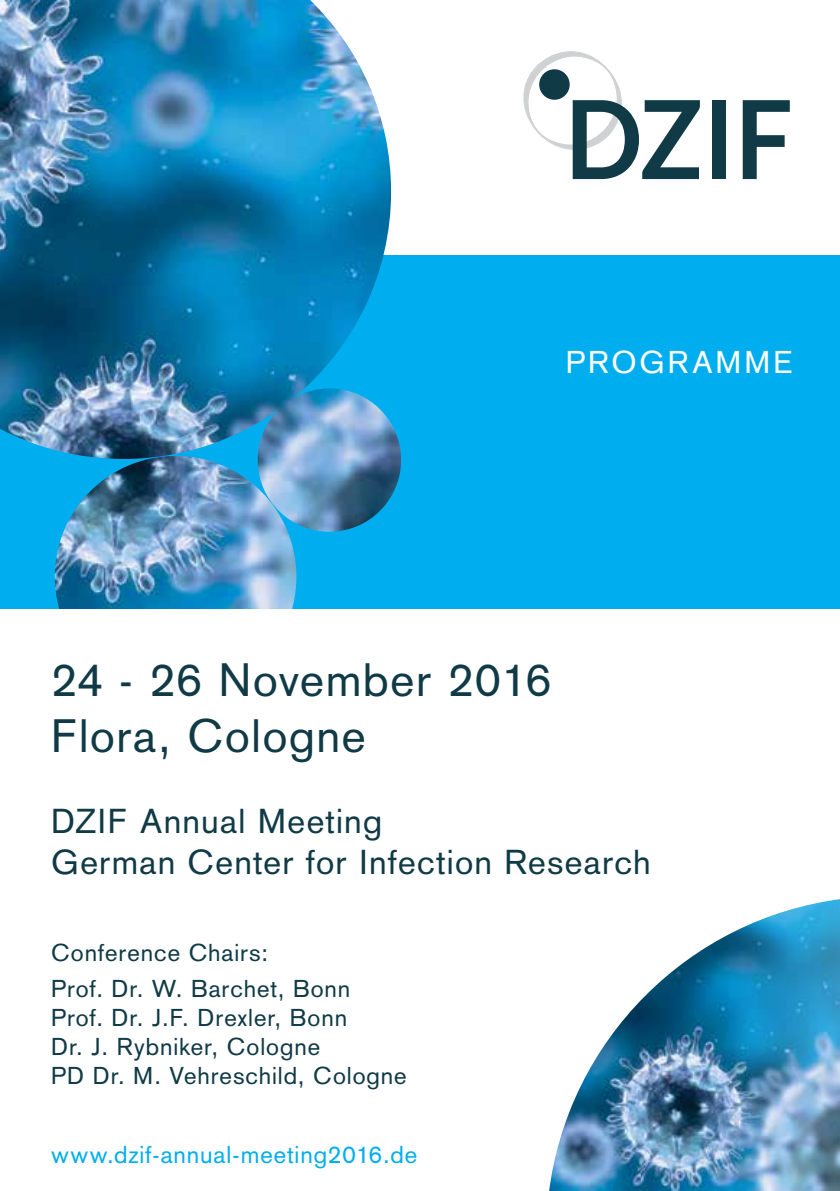
<style>
.page{position:relative;width:840px;height:1191px;background:#fff}
.page>*{position:absolute;margin:0;border:0;box-sizing:border-box;transform-origin:0 0}
.t1{font:46px/55.2px "Akzidenz Grotesk";letter-spacing:.035em;color:#0f3a46}
.t2{font:34px/40.8px "Akzidenz Grotesk";letter-spacing:.035em;color:#0f3a46}
.t3{font:31px "Akzidenz Grotesk";letter-spacing:.095em;color:#fff}
.t4{font:24px/28.8px "Akzidenz Grotesk";letter-spacing:.04em;color:#0f3a46}
.t5{font:24px "Akzidenz Grotesk";letter-spacing:.035em;color:#00aeef}
</style>
<div class="page">
<div style="left:0;top:256px;width:839px;height:353px;background:#00aeef"></div>
<img style="left:0;top:0;width:401px;height:609px">
<svg style="left:523px;top:51px;width:176px;height:128px"></svg>
<div style="left:711px;top:100px;width:14px;height:79px;background:#0f3a46"></div>
<svg style="left:742px;top:100px;width:47px;height:79px"></svg>
<img style="left:549px;top:899px;width:290px;height:292px">
<p class="t3" style="left:565px;top:344px;width:228px">PROGRAMME</p>
<h1 class="t1" style="left:51px;top:652px;width:501px">24 - 26 November 2016<br>Flora, Cologne</h1>
<h2 class="t2" style="left:51px;top:801px;width:601px">DZIF Annual Meeting<br>German Center for Infection Research</h2>
<p class="t4" style="left:51px;top:933px;width:300px;line-height:36.8px">Conference Chairs:<br>Prof. Dr. W. Barchet, Bonn</p>
<p class="t4" style="left:51px;top:1003px;width:357px">Prof. Dr. J.F. Drexler, Bonn<br>Dr. J. Rybniker, Cologne<br>PD Dr. M. Vehreschild, Cologne</p>
<p class="t5" style="left:51px;top:1140px;width:367px">www.dzif-annual-meeting2016.de</p>
</div>
